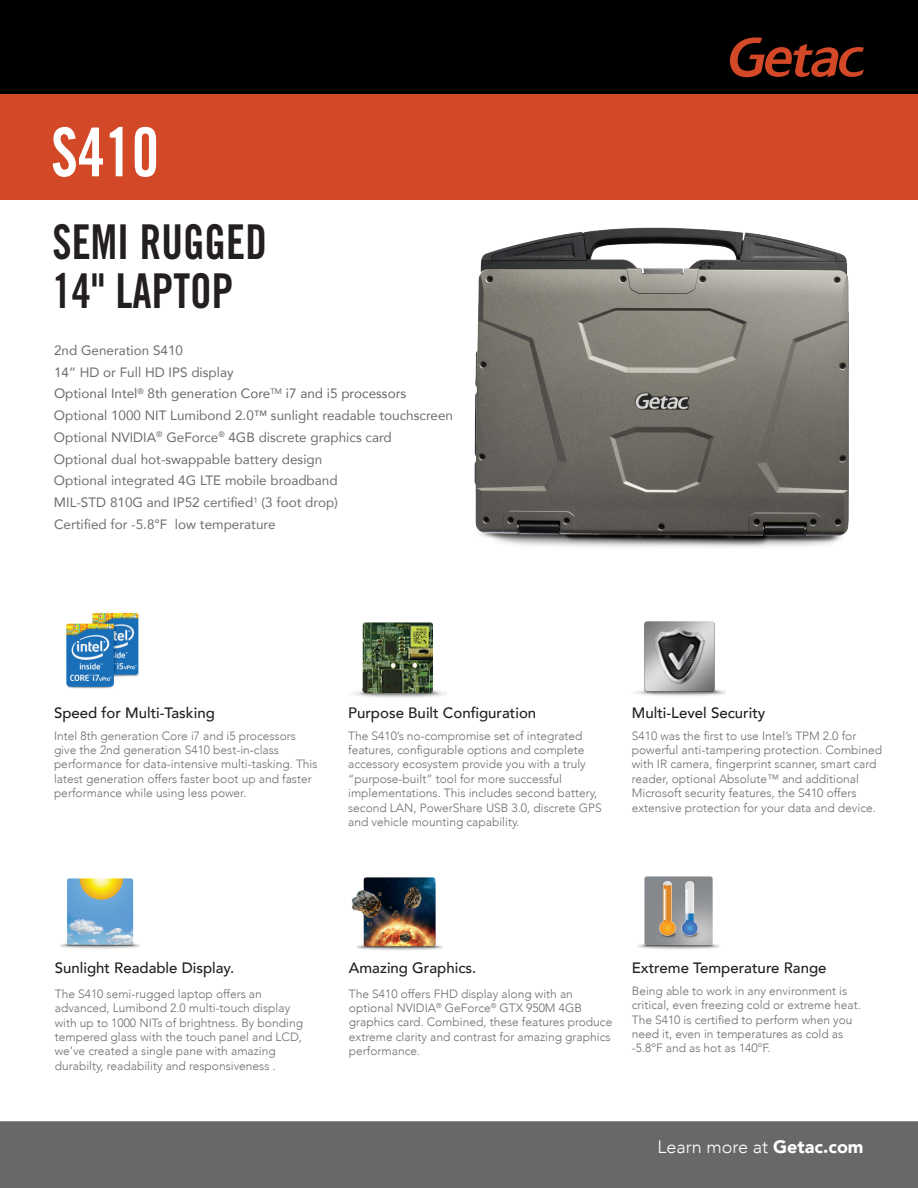
<style>
.page{position:relative;width:918px;height:1188px;background:#fff}
.page>*{position:absolute;margin:0;border:0;box-sizing:border-box;transform-origin:0 0}
.t1{font:67.5px "Trade Gothic Bold Cond Twenty";color:#fff;scale:.9 1}
.t2{font:48px/49.5px "Trade Gothic Bold Cond Twenty";color:#231f20;scale:.9 1}
.t3{font:300 18px "Avenir";color:#fff}
.t4{font:500 15px "Avenir";color:#231f20}
.t5{font:13.5px/21.8px "Avenir";color:#6c6d70}
.t6{font:300 12px/14.4px "Avenir";color:#6c6d70}
.s1{color:#67686a}
.s2{font-weight:900}
</style>
<div class="page">
<img style="left:351px;top:877px;width:92px;height:74px">
<div style="left:0;top:94px;width:918px;height:106px;background:#d34827"></div>
<div style="left:0;top:0;width:918px;height:94px;background:#000"></div>
<svg style="left:730px;top:37px;width:134px;height:41px"></svg>
<div style="left:0;top:1121px;width:918px;height:67px;background:#67686a"></div>
<img style="left:353px;top:622px;width:93px;height:76px">
<img style="left:635px;top:621px;width:91px;height:75px">
<img style="left:60px;top:878px;width:80px;height:71px">
<img style="left:638px;top:876px;width:82px;height:74px">
<img style="left:66px;top:613px;width:73px;height:76px">
<img style="left:474px;top:227px;width:375px;height:320px">
<h1 class="t1" style="left:51px;top:111px;width:121px">S410</h1>
<h2 class="t2" style="left:52px;top:217px;width:240px">SEMI RUGGED<br>14" LAPTOP</h2>
<p class="t5" style="left:54px;top:339px;width:401px">2nd Generation S410<br>14” HD or Full HD IPS display<br><span class="s1">Optional Intel</span><sup>®</sup> <span class="s1">8th generation Core</span><sup>TM</sup> <span class="s1">i7 and i5 processors </span>Optional 1000 NIT Lumibond 2.0™ sunlight readable touchscreen Optional NVIDIA<sup>®</sup> GeForce<sup>®</sup> 4GB discrete graphics card<br>Optional dual hot-swappable battery design<br>Optional integrated 4G LTE mobile broadband<br>MIL-STD 810G and IP52 certified<sup>1</sup> (3 foot drop)<br>Certified for -5.8°F low temperature</p>
<p class="t4" style="left:54px;top:699px;width:162px">Speed for Multi-Tasking</p>
<p class="t6" style="left:54px;top:728px;width:265px">Intel 8th generation Core i7 and i5 processors give the 2nd generation S410 best-in-class performance for data-intensive multi-tasking. This latest generation offers faster boot up and faster performance while using less power.</p>
<p class="t4" style="left:348px;top:699px;width:190px">Purpose Built Configuration</p>
<p class="t6" style="left:348px;top:728px;width:255px">The S410’s no-compromise set of integrated features, configurable options and complete accessory ecosystem provide you with a truly “purpose-built” tool for more successful implementations. This includes second battery, second LAN, PowerShare USB 3.0, discrete GPS and vehicle mounting capability.</p>
<p class="t4" style="left:632px;top:699px;width:135px">Multi-Level Security</p>
<p class="t6" style="left:632px;top:728px;width:252px">S410 was the first to use Intel’s TPM 2.0 for powerful anti-tampering protection. Combined with IR camera, fingerprint scanner, smart card reader, optional Absolute™ and additional Microsoft security features, the S410 offers extensive protection for your data and device.</p>
<p class="t4" style="left:55px;top:955px;width:181px">Sunlight Readable Display.</p>
<p class="t6" style="left:55px;top:986px;width:250px">The S410 semi-rugged laptop offers an advanced, Lumibond 2.0 multi-touch display with up to 1000 NITs of brightness. By bonding tempered glass with the touch panel and LCD, we’ve created a single pane with amazing durabilty, readability and responsiveness .</p>
<p class="t4" style="left:349px;top:955px;width:129px">Amazing Graphics.</p>
<p class="t6" style="left:349px;top:986px;width:265px">The S410 offers FHD display along with an <span class="s1">optional NVIDIA</span><sup>®</sup> <span class="s1">GeForce</span><sup>®</sup> <span class="s1">GTX 950M 4GB graphics</span> card. Combined, these features produce extreme clarity and contrast for amazing graphics performance.</p>
<p class="t4" style="left:632px;top:955px;width:196px">Extreme Temperature Range</p>
<p class="t6" style="left:632px;top:983px;width:231px">Being able to work in any environment is critical, even freezing cold or extreme heat.<br>The S410 is certified to perform when you need it, even in temperatures as cold as -5.8ºF and as hot as 140ºF.</p>
<h3 class="t3" style="left:658px;top:1136px;width:208px">Learn more at <span class="s2">Getac.com</span></h3>
</div>
